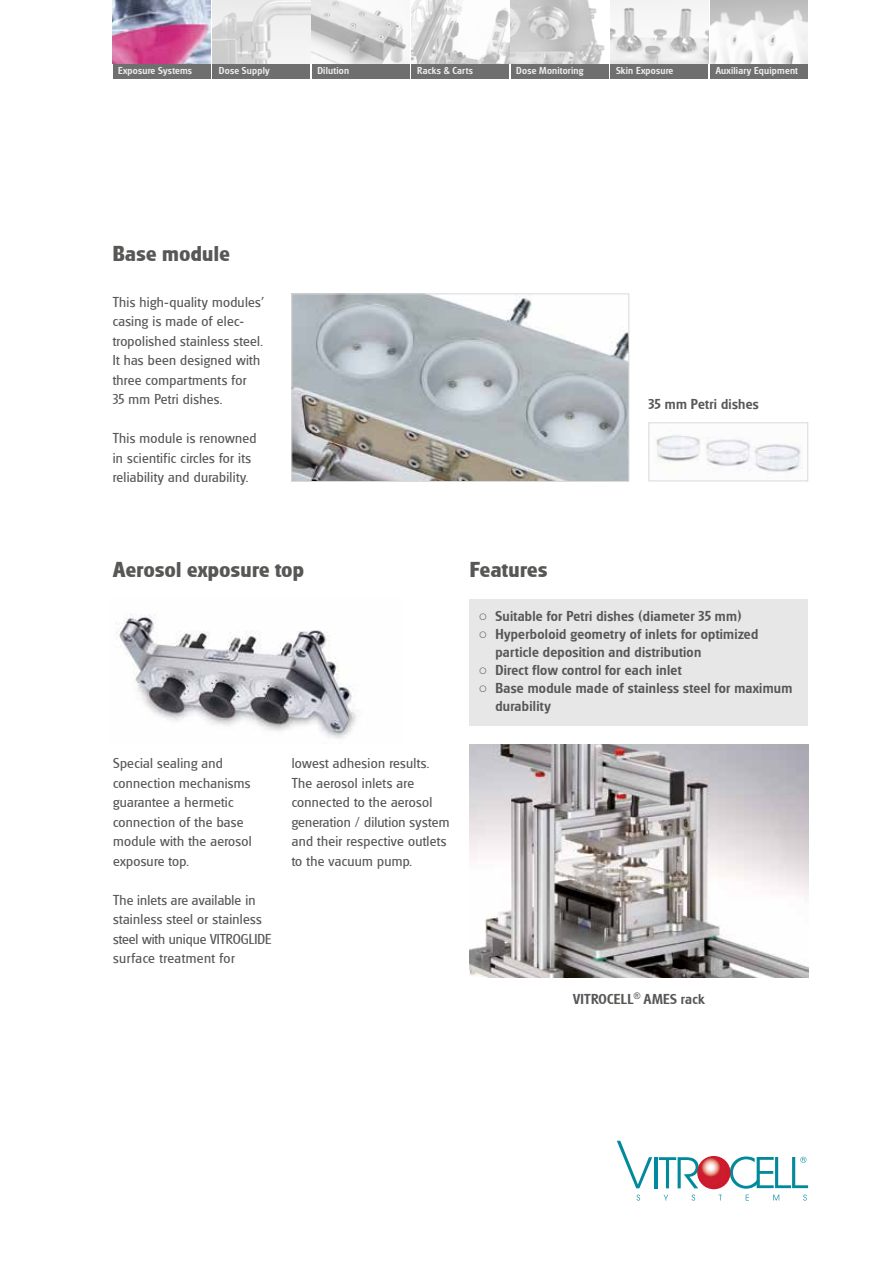
<style>
.page{position:relative;width:893px;height:1263px;background:#fff}
.page>*{position:absolute;margin:0;border:0;box-sizing:border-box;transform-origin:0 0}
.t1{font:700 22.5px "Glasgow RR";letter-spacing:.02em;color:#575756}
.t2{font:15px/19.5px "Glasgow RR";letter-spacing:.02em;color:#575756}
.t3{font:500 15px/18px "Glasgow RR";letter-spacing:.02em;color:#575756}
.t4{font:500 10.5px "Glasgow RR";letter-spacing:.02em;color:#ededed}
.s1{font-family:"Times New Roman";font-weight:400}
</style>
<div class="page">
<div style="left:470px;top:600px;width:338px;height:126px;background:#e7e7e7"></div>
<img style="left:293px;top:295px;width:334px;height:185px">
<div style="left:291px;top:293px;width:338px;height:189px;border:1px solid #dadada"></div>
<img style="left:470px;top:744px;width:338px;height:233px">
<img style="left:656px;top:435px;width:146px;height:37px">
<div style="left:648px;top:422px;width:160px;height:59px;border:1px solid #dadada"></div>
<img style="left:113px;top:0;width:97px;height:64px">
<img style="left:611px;top:0;width:97px;height:64px">
<img style="left:710px;top:0;width:98px;height:64px">
<img style="left:511px;top:0;width:94px;height:64px">
<img style="left:411px;top:0;width:98px;height:64px">
<svg style="left:312px;top:0;width:97px;height:64px"></svg>
<img style="left:212px;top:0;width:98px;height:64px">
<div style="left:611px;top:64px;width:97px;height:15px;background:#706f6f"></div>
<div style="left:710px;top:64px;width:98px;height:15px;background:#706f6f"></div>
<div style="left:511px;top:64px;width:98px;height:15px;background:#706f6f"></div>
<div style="left:411px;top:64px;width:98px;height:15px;background:#706f6f"></div>
<div style="left:312px;top:64px;width:98px;height:15px;background:#706f6f"></div>
<div style="left:212px;top:64px;width:98px;height:15px;background:#706f6f"></div>
<div style="left:113px;top:64px;width:97px;height:15px;background:#706f6f"></div>
<img style="left:115px;top:613px;width:241px;height:126px">
<svg style="left:637px;top:1194px;width:3px;height:6px"></svg>
<svg style="left:664px;top:1195px;width:4px;height:5px"></svg>
<svg style="left:692px;top:1194px;width:3px;height:6px"></svg>
<svg style="left:617px;top:1141px;width:35px;height:47px"></svg>
<hr style="left:654px;top:1157px;width:3px;height:31px;background:#008a9b">
<svg style="left:659px;top:1157px;width:40px;height:31px"></svg>
<svg style="left:730px;top:1156px;width:78px;height:44px"></svg>
<div style="left:697px;top:1156px;width:33px;height:33px;background:#cd192c;border-radius:50%"></div>
<svg style="left:698px;top:1157px;width:29px;height:29px"></svg>
<p class="t4" style="left:118px;top:65px;width:75px">Exposure Systems</p>
<p class="t4" style="left:219px;top:65px;width:52px">Dose Supply</p>
<p class="t4" style="left:317px;top:65px;width:33px">Dilution</p>
<p class="t4" style="left:417px;top:65px;width:57px">Racks &amp; Carts</p>
<p class="t4" style="left:516px;top:65px;width:69px">Dose Monitoring</p>
<p class="t4" style="left:616px;top:65px;width:59px">Skin Exposure</p>
<p class="t4" style="left:716px;top:65px;width:84px">Auxiliary Equipment</p>
<p class="t1" style="left:113px;top:241px;width:119px">Base module</p>
<p class="t2" style="left:113px;top:292px;width:153px">This high-quality modules’ casing is made of elec&shy;tropolished stainless steel.<br>It has been designed with three compartments for<br>35 mm Petri dishes.</p>
<p class="t2" style="left:113px;top:429px;width:145px">This module is renowned in scientific circles for its reliability and durability.</p>
<p class="t3" style="left:648px;top:395px;width:112px">35 mm Petri dishes</p>
<p class="t1" style="left:113px;top:557px;width:192px">Aerosol exposure top</p>
<p class="t2" style="left:113px;top:754px;width:140px">Special sealing and connection mechanisms guarantee a hermetic connection of the base module with the aerosol exposure top.</p>
<p class="t2" style="left:113px;top:890px;width:160px">The inlets are available in stainless steel or stainless steel with unique VITROGLIDE surface treatment for</p>
<p class="t2" style="left:292px;top:754px;width:159px">lowest adhesion results.<br>The aerosol inlets are connected to the aerosol generation / dilution system and their respective outlets to the vacuum pump.</p>
<p class="t1" style="left:470px;top:557px;width:79px">Features</p>
<p class="t3" style="left:478px;top:608px;width:265px"><span class="s1">○</span> Suitable for Petri dishes (diameter 35 mm)</p>
<p class="t3" style="left:495px;top:626px;width:264px;text-indent:-17px"><span class="s1">○</span> Hyperboloid geometry of inlets for optimized particle deposition and distribution</p>
<p class="t3" style="left:478px;top:662px;width:205px"><span class="s1">○</span> Direct flow control for each inlet</p>
<p class="t3" style="left:495px;top:680px;width:298px;text-indent:-17px"><span class="s1">○</span> Base module made of stainless steel for maximum durability</p>
<p class="t3" style="left:573px;top:990px;width:133px">VITROCELL<sup>®</sup> AMES rack</p>
</div>
